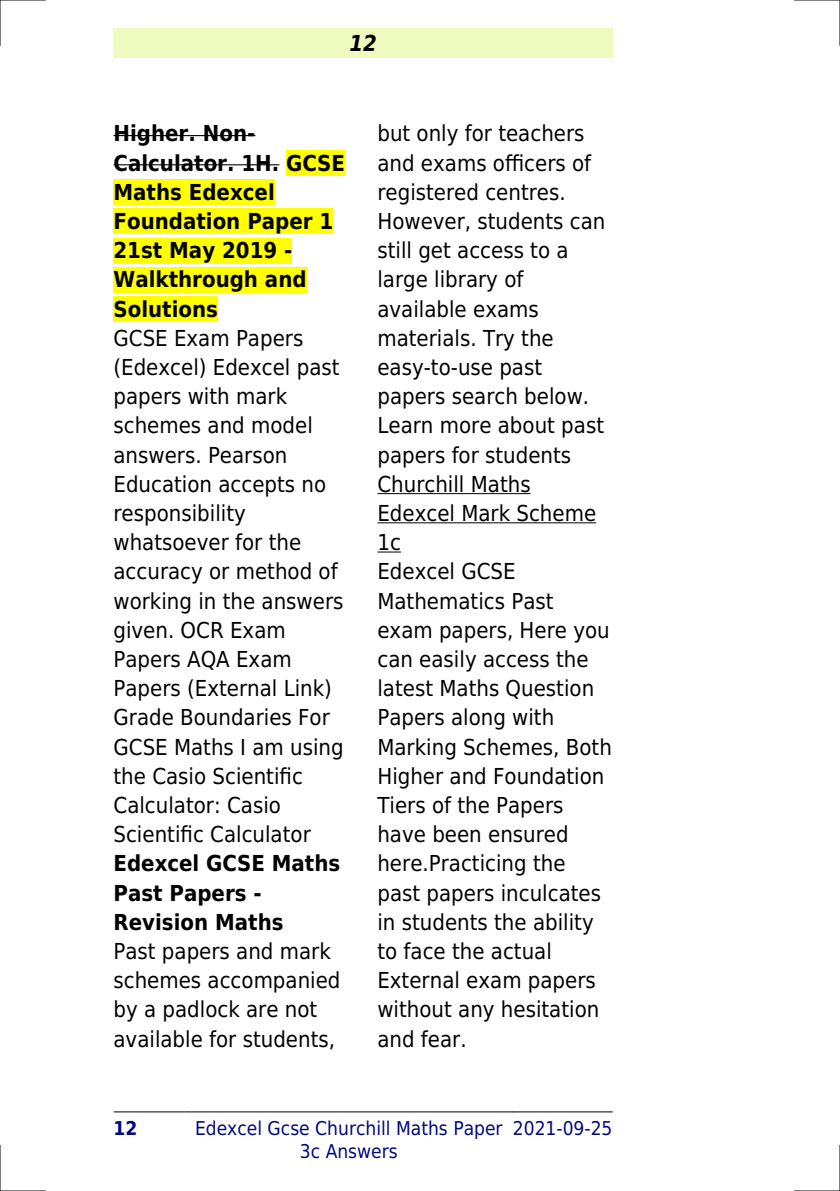
<style>
.page{position:relative;width:840px;height:1191px;background:#fff}
.page>*{position:absolute;margin:0;border:0;box-sizing:border-box;transform-origin:0 0}
.t1{font:22px/29.2px "DejaVu Sans Condensed";color:#000}
.t2{font:700 22px/29.2px "DejaVu Sans Condensed";color:#000}
.t3{font:italic 700 22px "DejaVu Sans Condensed";color:#000}
.t4{font:19px/22.8px "DejaVu Sans Condensed";color:#000880;text-align:center}
.t5{font:700 19px "DejaVu Sans Condensed";color:#000880}
</style>
<div class="page">
<div style="left:113px;top:28px;width:499px;height:30px;background:#effbbe"></div>
<hr style="left:114px;top:1111px;width:70px;height:1px;background:#000">
<hr style="left:185px;top:1111px;width:327px;height:1px;background:#000">
<hr style="left:513px;top:1111px;width:99px;height:1px;background:#000">
<hr style="left:113px;top:135px;width:142px;height:1px;background:#000">
<hr style="left:113px;top:164px;width:166px;height:1px;background:#000">
<div style="left:286px;top:150px;width:59px;height:26px;background:#ff0"></div>
<div style="left:113px;top:179px;width:161px;height:26px;background:#ff0"></div>
<div style="left:113px;top:208px;width:220px;height:26px;background:#ff0"></div>
<div style="left:113px;top:238px;width:179px;height:25px;background:#ff0"></div>
<div style="left:113px;top:267px;width:193px;height:25px;background:#ff0"></div>
<div style="left:113px;top:296px;width:105px;height:26px;background:#ff0"></div>
<hr style="left:377px;top:493px;width:153px;height:1px;background:#000">
<hr style="left:377px;top:522px;width:219px;height:1px;background:#000">
<svg style="left:377px;top:551px;width:23px;height:1px"></svg>
<hr style="left:0;top:0;width:45px;height:1px;background:#000">
<hr style="left:794px;top:0;width:45px;height:1px;background:#000">
<hr style="left:0;top:1190px;width:45px;height:1px;background:#000">
<hr style="left:794px;top:1190px;width:45px;height:1px;background:#000">
<hr style="left:0;top:0;width:1px;height:45px;background:#000">
<hr style="left:0;top:1145px;width:1px;height:46px;background:#000">
<hr style="left:839px;top:0;width:1px;height:45px;background:#000">
<hr style="left:839px;top:1145px;width:1px;height:46px;background:#000">
<p class="t3" style="left:349px;top:30px;width:29px">12</p>
<p class="t2" style="left:113px;top:119px;width:233px">Higher. Non-<br>Calculator. 1H. GCSE<br>Maths Edexcel<br>Foundation Paper 1<br>21st May 2019 -<br>Walkthrough and<br>Solutions</p>
<p class="t1" style="left:113px;top:323px;width:231px">GCSE Exam Papers (Edexcel) Edexcel past papers with mark schemes and model answers. Pearson<br>Education accepts no responsibility whatsoever for the accuracy or method of working in the answers given. OCR Exam<br>Papers AQA Exam<br>Papers (External Link)<br>Grade Boundaries For<br>GCSE Maths I am using the Casio Scientific<br>Calculator: Casio<br>Scientific Calculator</p>
<p class="t2" style="left:113px;top:849px;width:228px">Edexcel GCSE Maths<br>Past Papers -<br>Revision Maths</p>
<p class="t1" style="left:113px;top:936px;width:228px">Past papers and mark schemes accompanied by a padlock are not available for students,</p>
<p class="t1" style="left:377px;top:119px;width:236px">but only for teachers and exams officers of registered centres.<br>However, students can still get access to a large library of available exams materials. Try the easy-to-use past papers search below.<br>Learn more about past papers for students<br>Churchill Maths<br>Edexcel Mark Scheme<br>1c<br>Edexcel GCSE<br>Mathematics Past exam papers, Here you can easily access the latest Maths Question<br>Papers along with<br>Marking Schemes, Both<br>Higher and Foundation<br>Tiers of the Papers have been ensured here.Practicing the past papers inculcates in students the ability to face the actual<br>External exam papers without any hesitation and fear.</p>
<p class="t5" style="left:113px;top:1117px;width:25px">12</p>
<p class="t4" style="left:195px;top:1117px;width:309px">Edexcel Gcse Churchill Maths Paper<br>3c Answers</p>
<p class="t4" style="left:512px;top:1117px;width:101px">2021-09-25</p>
</div>
